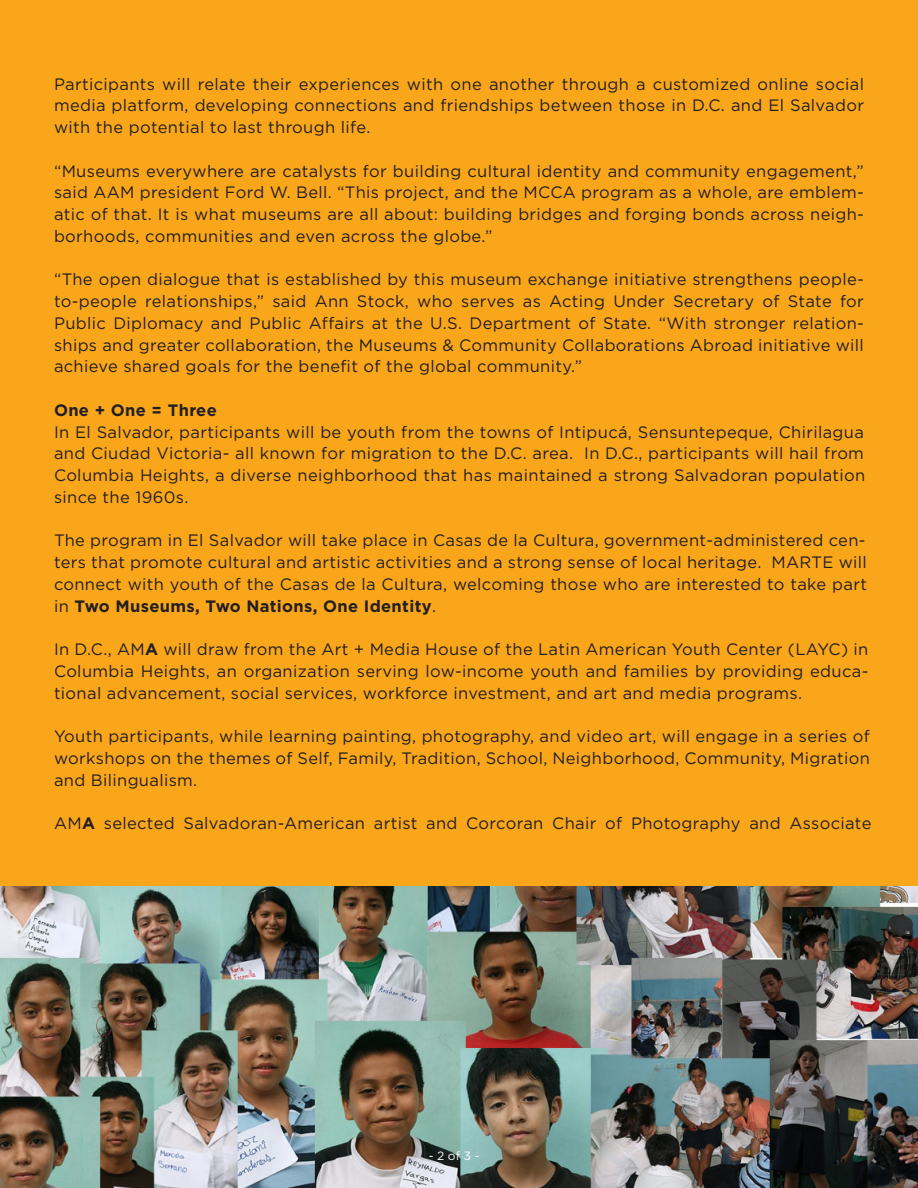
<style>
.page{position:relative;width:918px;height:1188px;background:#fff}
.page>*{position:absolute;margin:0;border:0;box-sizing:border-box;transform-origin:0 0}
.t1{font:16.5px/21.8px "Gotham";letter-spacing:.02em;color:#231f20;text-align:justify}
.t2{font:700 16.5px "Gotham";letter-spacing:.02em;color:#231f20}
.t3{font:12px "Gotham";color:#fff}
.s1{font-weight:700}
</style>
<div class="page">
<img style="left:0;top:886px;width:918px;height:302px">
<div style="left:0;top:0;width:918px;height:886px;background:#faa61a"></div>
<p class="t1" style="left:54px;top:73px;width:812px">Participants will relate their experiences with one another through a customized online social media platform, developing connections and friendships between those in D.C. and El Salvador with the potential to last through life.</p>
<p class="t1" style="left:54px;top:160px;width:812px">“Museums everywhere are catalysts for building cultural identity and community engagement,” said AAM president Ford W. Bell. “This project, and the MCCA program as a whole, are emblem&shy;atic of that. It is what museums are all about: building bridges and forging bonds across neigh&shy;borhoods, communities and even across the globe.”</p>
<p class="t1" style="left:54px;top:268px;width:811px">“The open dialogue that is established by this museum exchange initiative strengthens people&shy;to-people relationships,” said Ann Stock, who serves as Acting Under Secretary of State for Public Diplomacy and Public Affairs at the U.S. Department of State. “With stronger relation&shy;ships and greater collaboration, the Museums &amp; Community Collaborations Abroad initiative will achieve shared goals for the benefit of the global community.”</p>
<p class="t2" style="left:54px;top:400px;width:164px">One + One = Three</p>
<p class="t1" style="left:54px;top:421px;width:813px">In El Salvador, participants will be youth from the towns of Intipucá, Sensuntepeque, Chirilagua and Ciudad Victoria- all known for migration to the D.C. area. In D.C., participants will hail from Columbia Heights, a diverse neighborhood that has maintained a strong Salvadoran population since the 1960s.</p>
<p class="t1" style="left:54px;top:529px;width:815px">The program in El Salvador will take place in Casas de la Cultura, government-administered cen&shy;ters that promote cultural and artistic activities and a strong sense of local heritage. MARTE will connect with youth of the Casas de la Cultura, welcoming those who are interested to take part in <span class="s1">Two Museums, Two Nations, One Identity</span>.</p>
<p class="t1" style="left:54px;top:638px;width:816px">In D.C., AM<span class="s1">A</span> will draw from the Art + Media House of the Latin American Youth Center (LAYC) in Columbia Heights, an organization serving low-income youth and families by providing educa&shy;tional advancement, social services, workforce investment, and art and media programs.</p>
<p class="t1" style="left:54px;top:725px;width:818px">Youth participants, while learning painting, photography, and video art, will engage in a series of workshops on the themes of Self, Family, Tradition, School, Neighborhood, Community, Migration and Bilingualism.</p>
<p class="t1" style="left:54px;top:812px;width:819px">AM<span class="s1">A</span> selected Salvadoran-American artist and Corcoran Chair of Photography and Associate</p>
<p class="t3" style="left:429px;top:1149px;width:52px">- 2 of 3 -</p>
</div>
